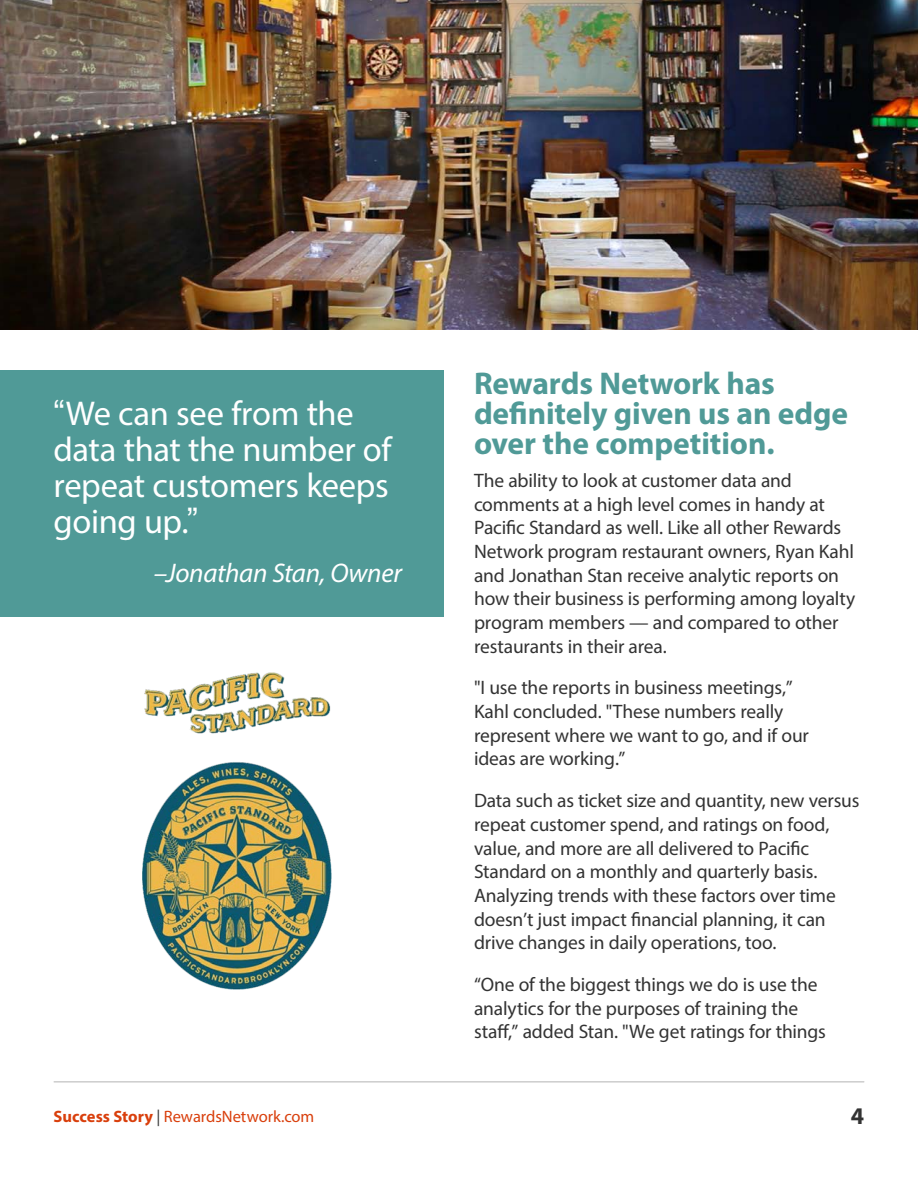
<style>
.page{position:relative;width:918px;height:1188px;background:#fff}
.page>*{position:absolute;margin:0;border:0;box-sizing:border-box;transform-origin:0 0}
.t1{font:34.5px/36px "Myriad Pro";letter-spacing:-.015em;color:#fff}
.t2{font:700 31.5px/30px "Myriad Pro";letter-spacing:-.005em;color:#509a97}
.t3{font:italic 27px "Myriad Pro";letter-spacing:-.01em;color:#fff}
.t4{font:700 24px "Myriad Pro";color:#333}
.t5{font:19.5px/23.7px "Myriad Pro";letter-spacing:-.01em;color:#333}
.t6{font:16.5px "Myriad Pro";letter-spacing:-.005em;color:#d93f0c}
.s1{font-family:"Arial"}
.s2{font-weight:700}
.s3{color:#333}
</style>
<div class="page">
<hr style="left:54px;top:1082px;width:810px;height:1px;background:#b3b3b3">
<div style="left:0;top:370px;width:444px;height:246px;background:#509a97"></div>
<img style="left:0;top:0;width:918px;height:330px">
<img style="left:142px;top:672px;width:189px;height:318px">
<h1 class="t1" style="left:54px;top:395px;width:339px"><span class="s1">“</span>We can see from the data that the number of repeat customers keeps going up.<span class="s1">”</span></h1>
<h3 class="t3" style="left:154px;top:557px;width:250px">–Jonathan Stan, Owner</h3>
<h2 class="t2" style="left:474px;top:367px;width:376px">Rewards Network has definitely given us an edge over the competition.</h2>
<p class="t5" style="left:474px;top:468px;width:383px">The ability to look at customer data and comments at a high level comes in handy at Pacific Standard as well. Like all other Rewards Network program restaurant owners, Ryan Kahl and Jonathan Stan receive analytic reports on how their business is performing among loyalty program members — and compared to other restaurants in their area.</p>
<p class="t5" style="left:474px;top:676px;width:336px">"I use the reports in business meetings,” Kahl concluded. "These numbers really represent where we want to go, and if our ideas are working.”</p>
<p class="t5" style="left:474px;top:788px;width:387px">Data such as ticket size and quantity, new versus repeat customer spend, and ratings on food, value, and more are all delivered to Pacific Standard on a monthly and quarterly basis.<br>Analyzing trends with these factors over time doesn’t just impact financial planning, it can drive changes in daily operations, too.</p>
<p class="t5" style="left:474px;top:972px;width:353px">“One of the biggest things we do is use the analytics for the purposes of training the staff,” added Stan. "We get ratings for things</p>
<p class="t6" style="left:54px;top:1107px;width:262px"><span class="s2">Success Story</span> <span class="s3">|</span> RewardsNetwork.com</p>
<p class="t4" style="left:851px;top:1100px;width:15px">4</p>
</div>
